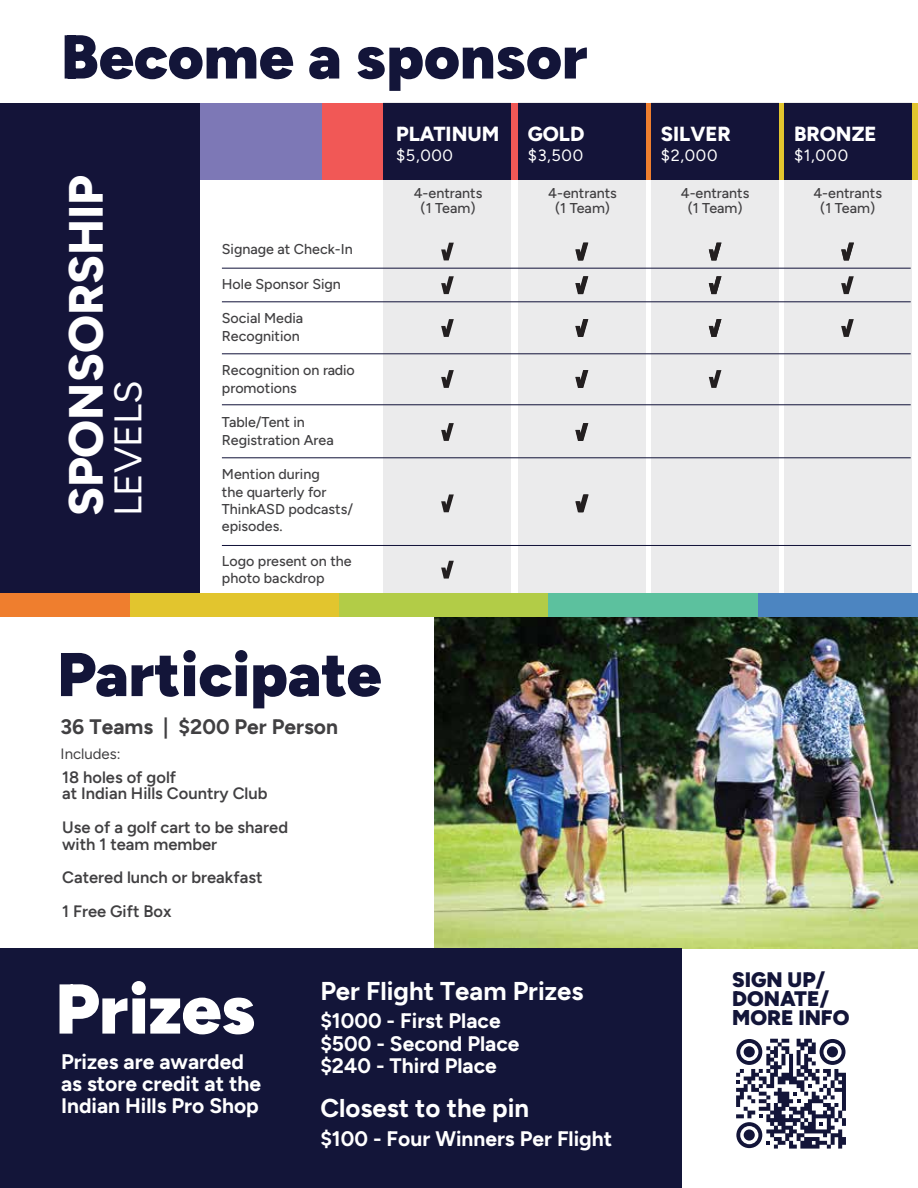
<style>
.page{position:relative;width:918px;height:1188px;background:#fff}
.page>*{position:absolute;margin:0;border:0;box-sizing:border-box;transform-origin:0 0}
.t1{font:900 70.35px "Figtree";color:#fff}
.t2{font:800 48px "Figtree";color:#fff}
.t3{font:38.4px "Figtree";color:#fff}
.t4{font:700 25.8px "Figtree";color:#fff}
.t5{font:700 21px/22.2px "Figtree";color:#fff}
.t6{font:900 21px/19px "Figtree";color:#131539}
.t7{font:700 21px "Figtree";color:#414042}
.t8{font:800 20.4px "Figtree";color:#fff}
.t9{font:600 16.5px/16.8px "Figtree";color:#414042}
.t10{font:16.35px "Figtree";letter-spacing:.04em;color:#fff}
.t11{font:15px "Figtree";color:#414042}
.t12{font:500 14.25px/17.4px "Figtree";color:#414042}
</style>
<div class="page">
<img style="left:434px;top:617px;width:484px;height:331px">
<div style="left:113px;top:103px;width:211px;height:76px;background:#7d78b6"></div>
<div style="left:322px;top:103px;width:211px;height:76px;background:#f15856"></div>
<svg style="left:646px;top:103px;width:6px;height:76px"></svg>
<div style="left:740px;top:103px;width:178px;height:76px;background:#e2c52e"></div>
<div style="left:785px;top:103px;width:127px;height:502px;background:#ebebec"></div>
<div style="left:652px;top:103px;width:127px;height:502px;background:#ebebec"></div>
<div style="left:518px;top:103px;width:128px;height:502px;background:#ebebec"></div>
<div style="left:384px;top:103px;width:127px;height:502px;background:#ebebec"></div>
<div style="left:384px;top:103px;width:127px;height:76px;background:#141439"></div>
<div style="left:518px;top:103px;width:128px;height:76px;background:#141439"></div>
<div style="left:652px;top:103px;width:127px;height:76px;background:#141439"></div>
<div style="left:785px;top:103px;width:127px;height:76px;background:#141439"></div>
<hr style="left:222px;top:268px;width:689px;height:1px;background:#101138">
<hr style="left:222px;top:301px;width:689px;height:1px;background:#101138">
<hr style="left:222px;top:353px;width:689px;height:1px;background:#101138">
<hr style="left:222px;top:404px;width:689px;height:1px;background:#101138">
<hr style="left:222px;top:457px;width:689px;height:1px;background:#101138">
<hr style="left:222px;top:545px;width:689px;height:1px;background:#101138">
<svg style="left:441px;top:243px;width:13px;height:17px"></svg>
<svg style="left:441px;top:276px;width:13px;height:18px"></svg>
<svg style="left:441px;top:319px;width:13px;height:18px"></svg>
<svg style="left:441px;top:370px;width:13px;height:18px"></svg>
<svg style="left:441px;top:423px;width:13px;height:18px"></svg>
<svg style="left:441px;top:494px;width:13px;height:18px"></svg>
<svg style="left:441px;top:561px;width:13px;height:18px"></svg>
<svg style="left:841px;top:276px;width:13px;height:18px"></svg>
<svg style="left:841px;top:319px;width:13px;height:18px"></svg>
<svg style="left:841px;top:243px;width:13px;height:17px"></svg>
<div style="left:0;top:103px;width:199px;height:504px;background:#141439"></div>
<div style="left:0;top:593px;width:133px;height:24px;background:#ef7e2e"></div>
<div style="left:130px;top:593px;width:211px;height:24px;background:#e2c52e"></div>
<div style="left:339px;top:593px;width:211px;height:24px;background:#b2cc47"></div>
<div style="left:548px;top:593px;width:211px;height:24px;background:#5cc19e"></div>
<div style="left:758px;top:593px;width:160px;height:24px;background:#4c85c1"></div>
<svg style="left:65px;top:35px;width:228px;height:44px"></svg>
<svg style="left:309px;top:47px;width:30px;height:32px"></svg>
<svg style="left:358px;top:47px;width:229px;height:44px"></svg>
<svg style="left:61px;top:653px;width:65px;height:44px"></svg>
<svg style="left:132px;top:650px;width:115px;height:47px"></svg>
<svg style="left:253px;top:656px;width:128px;height:52px"></svg>
<div style="left:0;top:948px;width:681px;height:240px;background:#131539"></div>
<svg style="left:709px;top:243px;width:12px;height:17px"></svg>
<svg style="left:709px;top:276px;width:12px;height:18px"></svg>
<svg style="left:709px;top:319px;width:12px;height:18px"></svg>
<svg style="left:709px;top:370px;width:12px;height:18px"></svg>
<svg style="left:575px;top:243px;width:13px;height:17px"></svg>
<svg style="left:575px;top:276px;width:13px;height:18px"></svg>
<svg style="left:575px;top:319px;width:13px;height:18px"></svg>
<svg style="left:575px;top:370px;width:13px;height:18px"></svg>
<svg style="left:575px;top:423px;width:13px;height:18px"></svg>
<svg style="left:575px;top:494px;width:14px;height:18px"></svg>
<svg style="left:736px;top:1039px;width:110px;height:110px"></svg>
<div style="left:744px;top:1046px;width:11px;height:11px;background:#131539;border-radius:50%"></div>
<div style="left:827px;top:1046px;width:11px;height:11px;background:#131539;border-radius:50%"></div>
<div style="left:744px;top:1129px;width:11px;height:12px;background:#131539;border-radius:50%"></div>
<h2 class="t2" style="left:59px;top:516px;width:342px;rotate:-90deg">SPONSORSHIP</h2>
<h3 class="t3" style="left:106px;top:516px;width:137px;rotate:-90deg">LEVELS</h3>
<p class="t12" style="left:222px;top:241px;width:132px">Signage at Check-In</p>
<p class="t12" style="left:222px;top:275px;width:121px">Hole Sponsor Sign</p>
<p class="t12" style="left:222px;top:310px;width:83px">Social Media<br>Recognition</p>
<p class="t12" style="left:222px;top:362px;width:134px">Recognition on radio promotions</p>
<p class="t12" style="left:222px;top:414px;width:113px">Table/Tent in<br>Registration Area</p>
<p class="t12" style="left:222px;top:466px;width:133px">Mention during<br>the quarterly for<br>ThinkASD podcasts/ episodes.</p>
<p class="t12" style="left:222px;top:553px;width:131px">Logo present on the photo backdrop</p>
<h3 class="t8" style="left:396px;top:122px;width:105px">PLATINUM</h3>
<p class="t10" style="left:396px;top:146px;width:58px">$5,000</p>
<h3 class="t8" style="left:528px;top:122px;width:58px">GOLD</h3>
<p class="t10" style="left:528px;top:146px;width:57px">$3,500</p>
<h3 class="t8" style="left:661px;top:122px;width:71px">SILVER</h3>
<p class="t10" style="left:661px;top:146px;width:58px">$2,000</p>
<h3 class="t8" style="left:794px;top:122px;width:84px">BRONZE</h3>
<p class="t10" style="left:794px;top:146px;width:56px">$1,000</p>
<p class="t12" style="left:414px;top:185px;width:70px;line-height:15.8px;text-align:center">4-entrants (1 Team)</p>
<p class="t12" style="left:548px;top:185px;width:70px;line-height:15.8px;text-align:center">4-entrants (1 Team)</p>
<p class="t12" style="left:681px;top:185px;width:70px;line-height:15.8px;text-align:center">4-entrants (1 Team)</p>
<p class="t12" style="left:813px;top:185px;width:70px;line-height:15.8px;text-align:center">4-entrants (1 Team)</p>
<h3 class="t7" style="left:61px;top:715px;width:279px">36 Teams | $200 Per Person</h3>
<p class="t11" style="left:61px;top:745px;width:61px">Includes:</p>
<p class="t9" style="left:62px;top:768px;width:207px">18 holes of golf<br>at Indian Hills Country Club</p>
<p class="t9" style="left:62px;top:819px;width:227px">Use of a golf cart to be shared with 1 team member</p>
<p class="t9" style="left:62px;top:861px;width:202px;line-height:33.6px">Catered lunch or breakfast<br>1 Free Gift Box</p>
<h1 class="t1" style="left:55px;top:969px;width:202px">Prizes</h1>
<h3 class="t4" style="left:320px;top:976px;width:265px">Per Flight Team Prizes</h3>
<h3 class="t5" style="left:320px;top:1010px;width:201px">$1000 - First Place $500 - Second Place $240 - Third Place</h3>
<h3 class="t4" style="left:320px;top:1094px;width:210px">Closest to the pin</h3>
<h3 class="t5" style="left:320px;top:1128px;width:294px">$100 - Four Winners Per Flight</h3>
<h3 class="t5" style="left:61px;top:1050px;width:202px">Prizes are awarded as store credit at the<br>Indian Hills Pro Shop</h3>
<h3 class="t6" style="left:732px;top:970px;width:119px">SIGN UP/<br>DONATE/<br>MORE INFO</h3>
</div>
